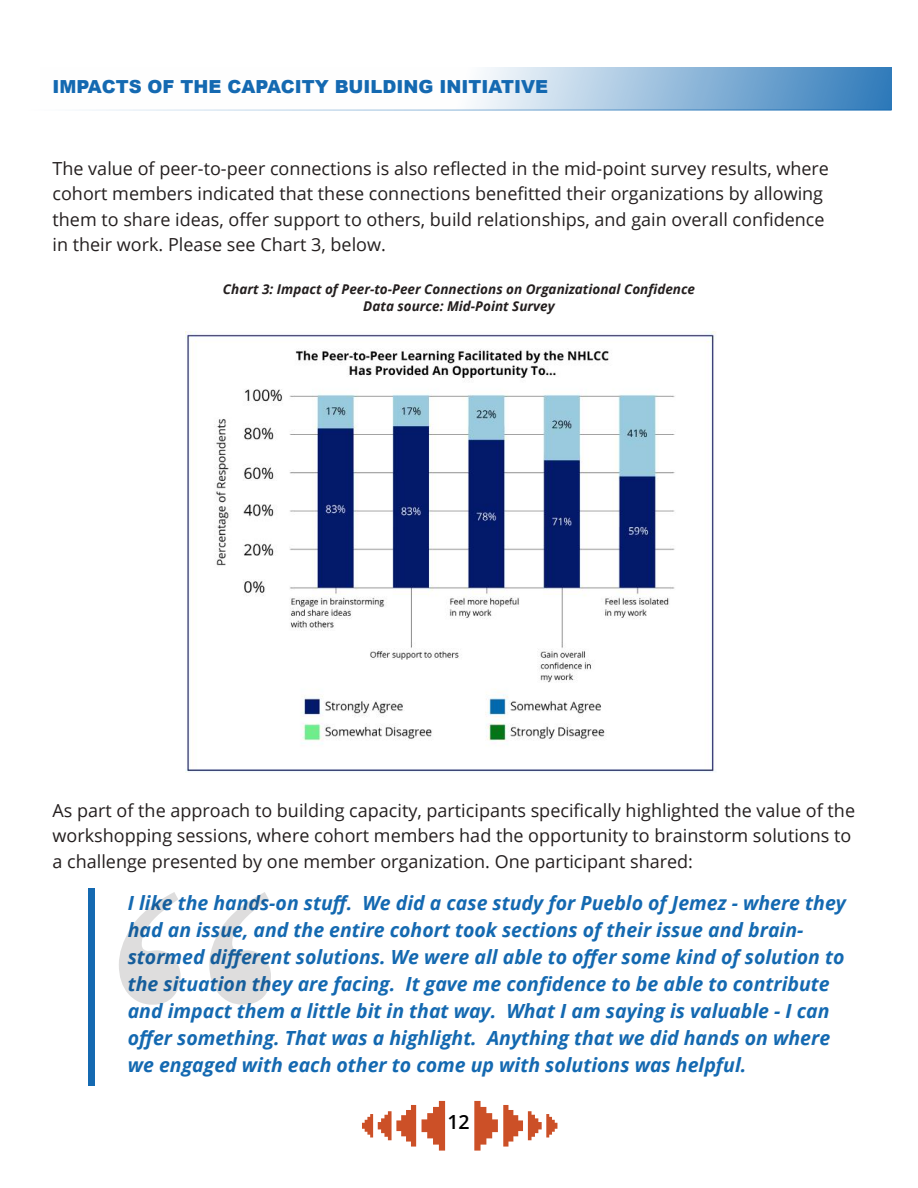
<style>
.page{position:relative;width:918px;height:1188px;background:#fff}
.page>*{position:absolute;margin:0;border:0;box-sizing:border-box;transform-origin:0 0}
.t1{font:700 335.55px "Times";color:#241f1f}
.t2{font:italic 700 19.5px/27px "Open Sans";color:#1469b1}
.t3{font:600 19.5px "Open Sans";color:#000}
.t4{font:18px/25.5px "Open Sans";color:#241f1f}
.t5{font:900 18px "Arial";color:#1469b1}
.t6{font:italic 700 13.5px/16.5px "Open Sans";color:#241f1f;text-align:center}
</style>
<div class="page">
<svg style="left:474px;top:1101px;width:83px;height:50px"></svg>
<svg style="left:362px;top:1105px;width:54px;height:42px"></svg>
<svg style="left:422px;top:1101px;width:23px;height:50px"></svg>
<svg style="left:102px;top:68px;width:790px;height:42px"></svg>
<hr style="left:27px;top:110px;width:865px;height:1px;background:#1469b1">
<img style="left:186px;top:331px;width:530px;height:442px">
<div style="left:88px;top:889px;width:7px;height:197px;background:#1469b1"></div>
<p class="t5" style="left:53px;top:73px;width:497px">IMPACTS OF THE CAPACITY BUILDING INITIATIVE</p>
<p class="t4" style="left:53px;top:155px;width:778px">The value of peer-to-peer connections is also reflected in the mid-point survey results, where cohort members indicated that these connections benefitted their organizations by allowing them to share ideas, offer support to others, build relationships, and gain overall confidence in their work. Please see Chart 3, below.</p>
<p class="t6" style="left:223px;top:281px;width:474px">Chart 3: Impact of Peer-to-Peer Connections on Organizational Confidence<br>Data source: Mid-Point Survey</p>
<p class="t4" style="left:53px;top:797px;width:804px">As part of the approach to building capacity, participants specifically highlighted the value of the workshopping sessions, where cohort members had the opportunity to brainstorm solutions to a challenge presented by one member organization. One participant shared:</p>
<h1 class="t1" style="left:108px;top:689px;width:169px">“</h1>
<p class="t2" style="left:128px;top:889px;width:720px">I like the hands-on stuff. We did a case study for Pueblo of Jemez - where they had an issue, and the entire cohort took sections of their issue and brain&shy;stormed different solutions. We were all able to offer some kind of solution to the situation they are facing. It gave me confidence to be able to contribute and impact them a little bit in that way. What I am saying is valuable - I can offer something. That was a highlight. Anything that we did hands on where</p>
<p class="t2" style="left:128px;top:1051px;width:620px">we engaged with each other to come up with solutions was helpful.</p>
<p class="t3" style="left:447px;top:1109px;width:24px">12</p>
</div>
